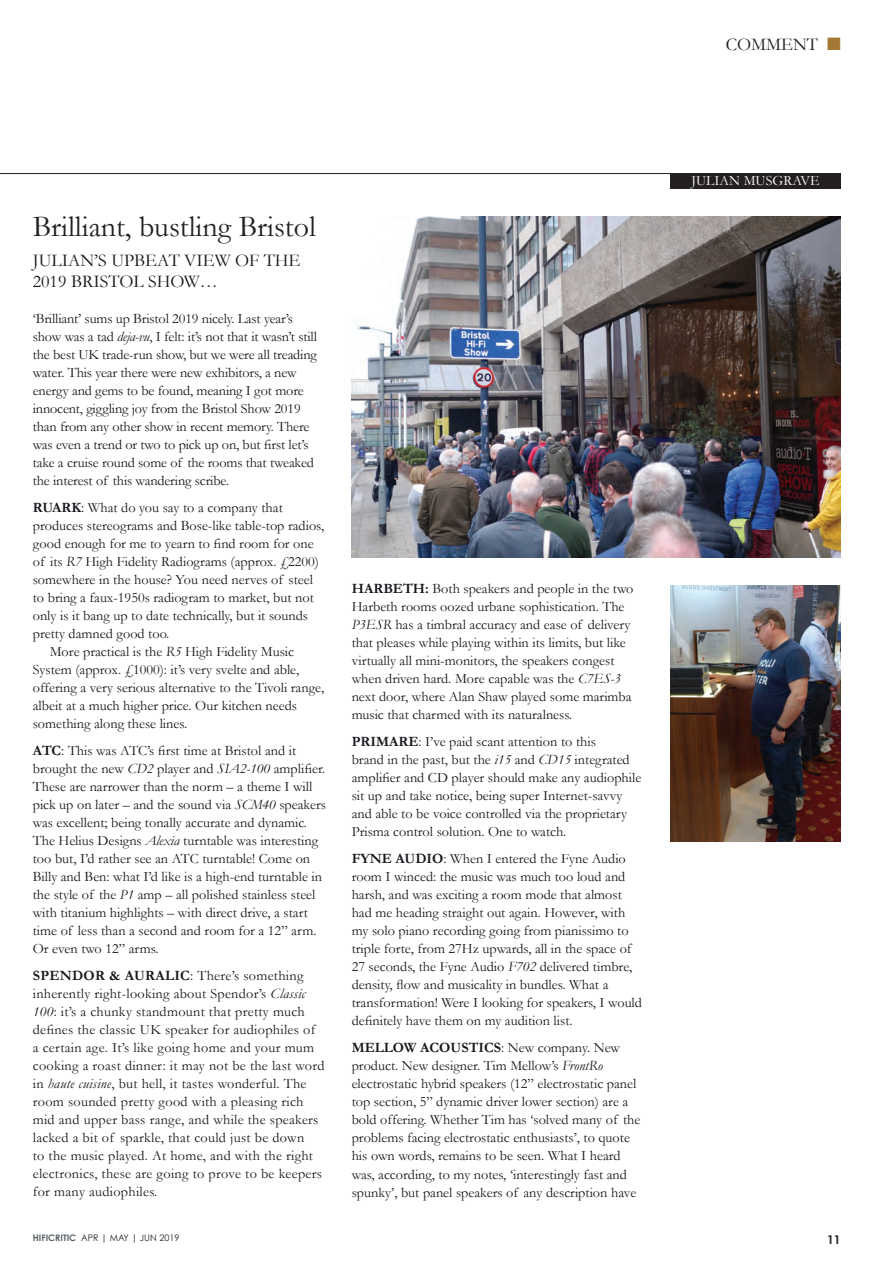
<style>
.page{position:relative;width:887px;height:1271px;background:#fff}
.page>*{position:absolute;margin:0;border:0;box-sizing:border-box;transform-origin:0 0}
.t1{font:30px "Garamond";color:#231f20}
.t2{font:18px/21px "Garamond";color:#15181c}
.t3{font:18px "Garamond";color:#231f20}
.t4{font:14.25px/18px "Garamond";color:#15181c}
.t5{font:14.25px/18px "Garamond";letter-spacing:.02em;color:#15181c}
.t6{font:14.25px "Garamond";color:#fff}
.t7{font:700 12px "Century Gothic";color:#231f20}
.t8{font:9px "Century Gothic";color:#231f20}
.s1{color:#a37734}
.s2{font-style:italic}
.s3{font-weight:700}
.s4{font-weight:700;color:#586064}
</style>
<div class="page">
<div style="left:671px;top:174px;width:170px;height:15px;background:#231f20"></div>
<hr style="left:0;top:173px;width:841px;height:1px;background:#231f20">
<img style="left:352px;top:216px;width:489px;height:341px">
<img style="left:671px;top:585px;width:170px;height:256px">
<p class="t3" style="left:726px;top:35px;width:116px">COMMENT <span class="s1">■</span></p>
<h1 class="t1" style="left:33px;top:210px;width:285px">Brilliant, bustling Bristol</h1>
<p class="t2" style="left:33px;top:250px;width:269px">JULIAN’S UPBEAT VIEW OF THE<br>2019 BRISTOL SHOW…</p>
<p class="t4" style="left:33px;top:310px;width:286px">‘Brilliant’ sums up Bristol 2019 nicely. Last year’s show was a tad <span class="s2">deja-vu</span>, I felt: it’s not that it wasn’t still the best UK trade-run show, but we were all treading water. This year there were new exhibitors, a new energy and gems to be found, meaning I got more innocent, giggling joy from the Bristol Show 2019 than from any other show in recent memory. There was even a trend or two to pick up on, but first let’s take a cruise round some of the rooms that tweaked the interest of this wandering scribe.</p>
<p class="t4" style="left:33px;top:499px;width:252px"><span class="s3">RUARK</span>: What do you say to a company that</p>
<p class="t4" style="left:33px;top:517px;width:293px">produces stereograms and Bose-like table-top radios,</p>
<p class="t4" style="left:33px;top:535px;width:282px">good enough for me to yearn to find room for one</p>
<p class="t4" style="left:33px;top:553px;width:288px">of its <span class="s2">R7</span> High Fidelity Radiograms (approx. £2200)</p>
<p class="t4" style="left:33px;top:571px;width:282px">somewhere in the house? You need nerves of steel</p>
<p class="t4" style="left:33px;top:589px;width:283px">to bring a faux-1950s radiogram to market, but not</p>
<p class="t4" style="left:33px;top:607px;width:277px">only is it bang up to date technically, but it sounds</p>
<p class="t4" style="left:33px;top:625px;width:138px">pretty damned good too.</p>
<p class="t4" style="left:50px;top:643px;width:246px">More practical is the <span class="s2">R5</span> High Fidelity Music</p>
<p class="t4" style="left:33px;top:661px;width:268px">System (approx. £1000): it’s very svelte and able,</p>
<p class="t4" style="left:33px;top:679px;width:293px">offering a very serious alternative to the Tivoli range,</p>
<p class="t4" style="left:33px;top:697px;width:266px">albeit at a much higher price. Our kitchen needs</p>
<p class="t4" style="left:33px;top:715px;width:156px">something along these lines.</p>
<p class="t4" style="left:33px;top:742px;width:295px"><span class="s3">ATC</span>: This was ATC’s first time at Bristol and it brought the new <span class="s2">CD2</span> player and <span class="s2">SIA2-100</span> amplifier.<br>These are narrower than the norm – a theme I will pick up on later – and the sound via <span class="s2">SCM40</span> speakers was excellent; being tonally accurate and dynamic.<br>The Helius Designs <span class="s2">Alexia</span> turntable was interesting too but, I’d rather see an ATC turntable! Come on Billy and Ben: what I’d like is a high-end turntable in the style of the <span class="s2">P1</span> amp – all polished stainless steel with titanium highlights – with direct drive, a start time of less than a second and room for a 12” arm.<br>Or even two 12” arms.</p>
<p class="t5" style="left:33px;top:967px;width:293px"><span class="s3">SPENDOR &amp; AURALIC</span>: There’s something inherently right-looking about Spendor’s <span class="s2">Classic 100</span>: it’s a chunky standmount that pretty much defines the classic UK speaker for audiophiles of a certain age. It’s like going home and your mum cooking a roast dinner: it may not be the last word in <span class="s2">haute cuisine</span>, but hell, it tastes wonderful. The room sounded pretty good with a pleasing rich mid and upper bass range, and while the speakers lacked a bit of sparkle, that could just be down<br>to the music played. At home, and with the right electronics, these are going to prove to be keepers for many audiophiles.</p>
<p class="t4" style="left:352px;top:580px;width:283px"><span class="s3">HARBETH:</span> Both speakers and people in the two Harbeth rooms oozed urbane sophistication. The <span class="s2">P3ESR</span> has a timbral accuracy and ease of delivery that pleases while playing within its limits, but like virtually all mini-monitors, the speakers congest when driven hard. More capable was the <span class="s2">C7ES-3 </span>next door, where Alan Shaw played some marimba music that charmed with its naturalness.</p>
<p class="t4" style="left:352px;top:733px;width:291px"><span class="s3">PRIMARE</span>: I’ve paid scant attention to this<br>brand in the past, but the <span class="s2">i15</span> and <span class="s2">CD15</span> integrated amplifier and CD player should make any audiophile sit up and take notice, being super Internet-savvy and able to be voice controlled via the proprietary Prisma control solution. One to watch.</p>
<p class="t4" style="left:352px;top:850px;width:292px"><span class="s3">FYNE AUDIO</span>: When I entered the Fyne Audio room I winced: the music was much too loud and harsh, and was exciting a room mode that almost had me heading straight out again. However, with my solo piano recording going from pianissimo to triple forte, from 27Hz upwards, all in the space of 27 seconds, the Fyne Audio <span class="s2">F702</span> delivered timbre, density, flow and musicality in bundles. What a transformation! Were I looking for speakers, I would definitely have them on my audition list.</p>
<p class="t4" style="left:352px;top:1039px;width:290px"><span class="s3">MELLOW ACOUSTICS</span>: New company. New product. New designer. Tim Mellow’s <span class="s2">FrontRo </span>electrostatic hybrid speakers (12” electrostatic panel top section, 5” dynamic driver lower section) are a bold offering. Whether Tim has ‘solved many of the problems facing electrostatic enthusiasts’, to quote his own words, remains to be seen. What I heard was, according, to my notes, ‘interestingly fast and spunky’, but panel speakers of any description have</p>
<p class="t6" style="left:691px;top:173px;width:129px">JULIAN MUSGRAVE</p>
<p class="t8" style="left:33px;top:1232px;width:148px"><span class="s4">HIFICRITIC</span> APR | MAY | JUN 2019</p>
<p class="t7" style="left:827px;top:1231px;width:15px">11</p>
</div>
